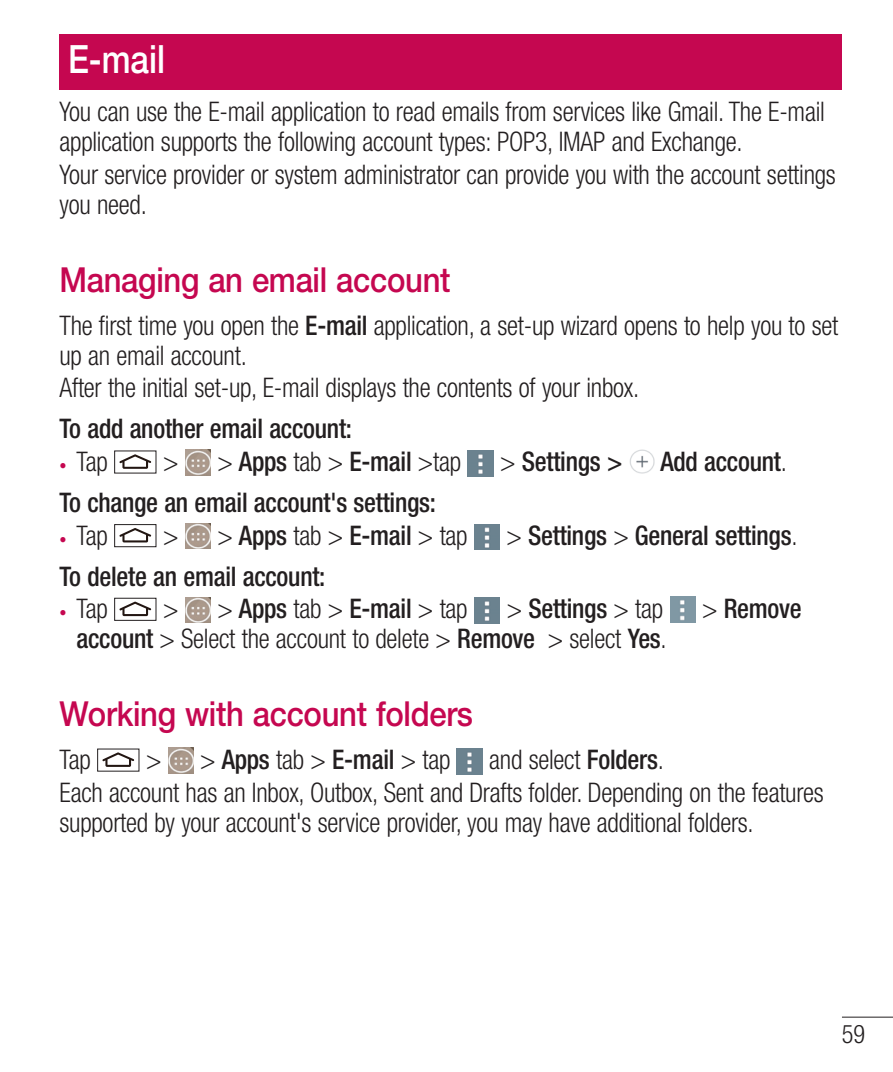
<style>
.page{position:relative;width:893px;height:1072px;background:#fff}
.page>*{position:absolute;margin:0;border:0;box-sizing:border-box;transform-origin:0 0}
.t1{font:500 39px "Helvetica Neue LT Pro";color:#fff;scale:.85 1}
.t2{font:500 34.5px "Helvetica Neue LT Pro";letter-spacing:-.01em;color:#c50750;scale:.9 1}
.t3{font:300 condensed 27px/30px "Helvetica Neue LT Pro";letter-spacing:-.01em;color:#231f20;scale:.95 1}
.t4{font:500 condensed 27px "Helvetica Neue LT Pro";letter-spacing:-.01em;color:#231f20;scale:.95 1}
.t5{font:300 condensed 25.5px "Helvetica Neue LT Pro";color:#231f20;scale:.95 1}
.s1{font-weight:500}
.s2{font-weight:400;font-size:15px;color:#c50750}
.s3{font-weight:300}
</style>
<div class="page">
<hr style="left:842px;top:1016px;width:51px;height:1px;background:#231f20">
<div style="left:60px;top:34px;width:782px;height:55px;background:#c50750"></div>
<svg style="left:119px;top:454px;width:32px;height:15px"></svg>
<img style="left:185px;top:450px;width:26px;height:25px">
<img style="left:468px;top:450px;width:25px;height:26px">
<img style="left:629px;top:449px;width:25px;height:25px">
<svg style="left:119px;top:528px;width:32px;height:14px"></svg>
<div style="left:114px;top:524px;width:42px;height:23px;border:1px solid #231f20"></div>
<img style="left:185px;top:523px;width:26px;height:26px">
<img style="left:474px;top:524px;width:26px;height:25px">
<svg style="left:119px;top:601px;width:32px;height:15px"></svg>
<div style="left:114px;top:598px;width:42px;height:23px;border:1px solid #231f20"></div>
<img style="left:185px;top:597px;width:26px;height:25px">
<img style="left:474px;top:598px;width:26px;height:25px">
<img style="left:670px;top:597px;width:26px;height:25px">
<svg style="left:102px;top:752px;width:32px;height:15px"></svg>
<img style="left:168px;top:747px;width:26px;height:26px">
<img style="left:457px;top:748px;width:25px;height:26px">
<h1 class="t1" style="left:68px;top:45px;width:116px">E-mail</h1>
<p class="t3" style="left:60px;top:99px;width:807px">You can use the E-mail application to read emails from services like Gmail. The E-mail application supports the following account types: POP3, IMAP and Exchange.</p>
<p class="t3" style="left:60px;top:162px;width:819px">Your service provider or system administrator can provide you with the account settings you need.</p>
<p class="t2" style="left:60px;top:267px;width:436px">Managing an email account</p>
<p class="t3" style="left:60px;top:313px;width:821px">The first time you open the <span class="s1">E-mail</span> application, a set-up wizard opens to help you to set up an email account.</p>
<p class="t3" style="left:60px;top:375px;width:612px">After the initial set-up, E-mail displays the contents of your inbox.</p>
<p class="t4" style="left:60px;top:419px;width:309px">To add another email account:</p>
<p class="t3" style="left:60px;top:449px;width:52px"><span class="s2">•</span> Tap</p>
<p class="t3" style="left:163px;top:449px;width:315px">&gt; &gt; <span class="s1">Apps</span> tab &gt; <span class="s1">E-mail</span> &gt;tap</p>
<p class="t4" style="left:500px;top:451px;width:130px"><span class="s3">&gt;</span> Settings &gt;</p>
<p class="t4" style="left:660px;top:451px;width:135px">Add account<span class="s3">.</span></p>
<p class="t4" style="left:60px;top:492px;width:398px">To change an email account's settings:</p>
<p class="t3" style="left:60px;top:523px;width:52px"><span class="s2">•</span> Tap</p>
<p class="t3" style="left:163px;top:523px;width:322px">&gt; &gt; <span class="s1">Apps</span> tab &gt; <span class="s1">E-mail</span> &gt; tap</p>
<p class="t4" style="left:506px;top:525px;width:308px"><span class="s3">&gt;</span> Settings <span class="s3">&gt;</span> General settings<span class="s3">.</span></p>
<p class="t4" style="left:60px;top:566px;width:281px">To delete an email account:</p>
<p class="t3" style="left:60px;top:596px;width:52px"><span class="s2">•</span> Tap</p>
<p class="t3" style="left:163px;top:596px;width:322px">&gt; &gt; <span class="s1">Apps</span> tab &gt; <span class="s1">E-mail</span> &gt; tap</p>
<p class="t4" style="left:507px;top:599px;width:166px"><span class="s3">&gt;</span> Settings <span class="s3">&gt; tap</span></p>
<p class="t4" style="left:702px;top:599px;width:106px"><span class="s3">&gt;</span> Remove</p>
<p class="t3" style="left:77px;top:626px;width:623px"><span class="s1">account</span> &gt; Select the account to delete &gt; <span class="s1">Remove</span> &gt; select <span class="s1">Yes</span>.</p>
<p class="t2" style="left:60px;top:701px;width:461px">Working with account folders</p>
<p class="t3" style="left:60px;top:747px;width:35px">Tap</p>
<p class="t3" style="left:146px;top:747px;width:322px">&gt; &gt; <span class="s1">Apps</span> tab &gt; <span class="s1">E-mail</span> &gt; tap</p>
<p class="t3" style="left:60px;top:745px;width:806px;line-height:32.7px;text-indent:430px">and select <span class="s1">Folders</span>.<br>Each account has an Inbox, Outbox, Sent and Drafts folder. Depending on the features</p>
<p class="t3" style="left:60px;top:809px;width:732px">supported by your account's service provider, you may have additional folders.</p>
<p class="t5" style="left:842px;top:1025px;width:26px">59</p>
</div>
